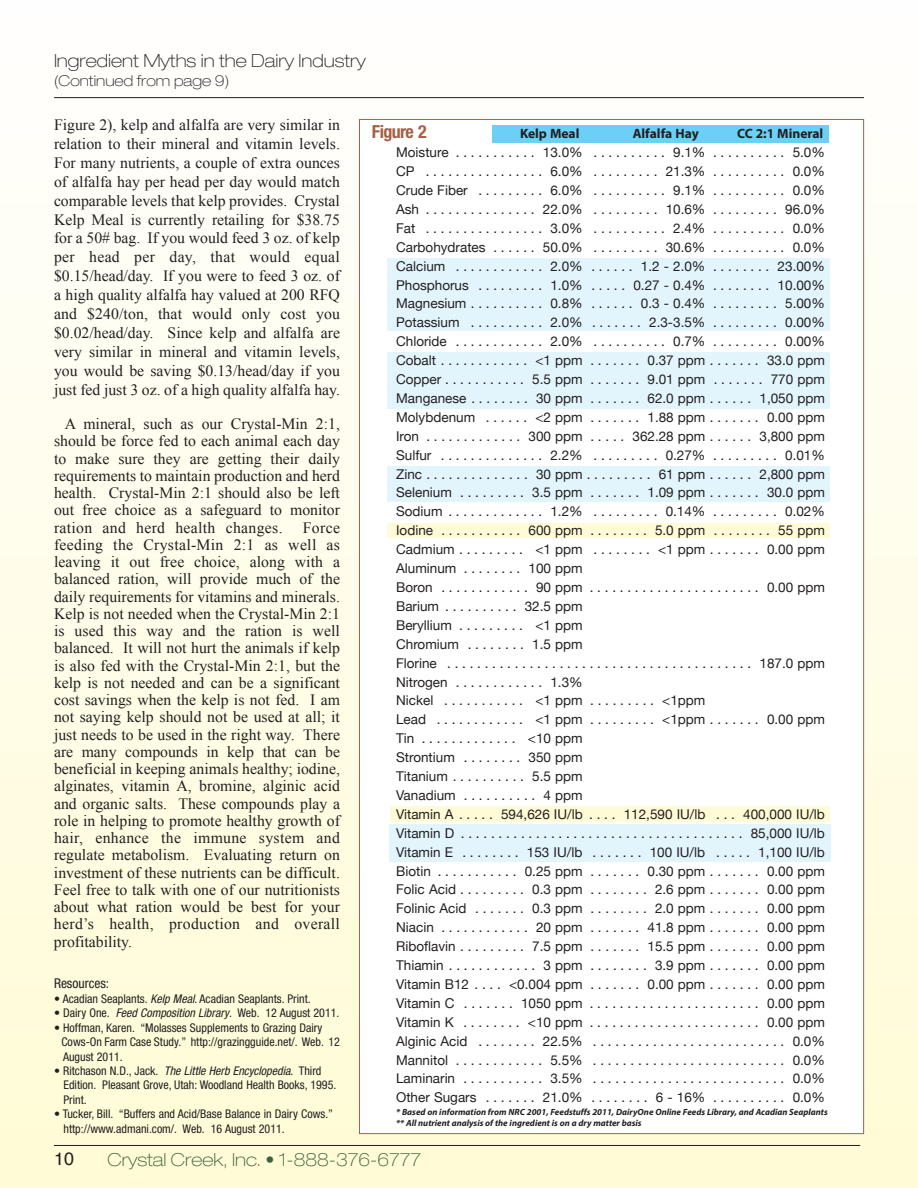
<style>
.page{position:relative;width:918px;height:1188px;background:#fff}
.page>*{position:absolute;margin:0;border:0;box-sizing:border-box;transform-origin:0 0}
.t1{font:100 expanded 18px "Helvetica Neue";color:#231f20}
.t2{font:100 expanded 18px "Helvetica Neue";color:#38633c}
.t3{font:700 condensed 18px "Helvetica Neue";letter-spacing:-.035em;color:#a75f47}
.t4{font:18px "Helvetica";color:#231f20}
.t5{font:15.75px/17.2px "Times New Roman";color:#231f20;text-align:justify}
.t6{font:100 expanded 15px "Helvetica Neue";color:#231f20}
.t7{font:13.5px/18.9px "Helvetica Neue";color:#231f20}
.t8{font:700 13.5px "Myriad Pro";color:#231f20}
.t9{font:condensed 13.5px "Helvetica Neue";color:#231f20}
.t10{font:condensed 12px/14.4px "Helvetica Neue";color:#231f20}
.t11{font:italic 700 9px/10.8px "Myriad Pro";color:#231f20}
.s1{font-style:italic}
</style>
<div class="page">
<div style="left:0;top:0;width:918px;height:1188px;background:linear-gradient(to bottom,#fffefd,#fffbd5)"></div>
<hr style="left:54px;top:97px;width:810px;height:1px;background:#231f20">
<hr style="left:54px;top:1145px;width:806px;height:1px;background:#231f20">
<div style="left:360px;top:120px;width:503px;height:1013px;background:#fff"></div>
<div style="left:492px;top:125px;width:337px;height:17px;background:#6bcff6"></div>
<div style="left:388px;top:523px;width:442px;height:15px;background:#fffbd6"></div>
<div style="left:390px;top:806px;width:440px;height:16px;background:#fffbd6"></div>
<div style="left:389px;top:824px;width:441px;height:38px;background:#e2f4fc"></div>
<div style="left:388px;top:466px;width:442px;height:36px;background:#e2f4fc"></div>
<div style="left:388px;top:352px;width:442px;height:57px;background:#e2f4fc"></div>
<div style="left:388px;top:259px;width:442px;height:72px;background:#e2f4fc"></div>
<h1 class="t1" style="left:54px;top:54px;width:313px">Ingredient Myths in the Dairy Industry</h1>
<p class="t6" style="left:54px;top:76px;width:177px">(Continued from page 9)</p>
<p class="t5" style="left:54px;top:115px;width:288px;line-height:18.9px">Figure 2), kelp and alfalfa are very similar in relation to their mineral and vitamin levels.<br>For many nutrients, a couple of extra ounces of alfalfa hay per head per day would match comparable levels that kelp provides. Crystal Kelp Meal is currently retailing for $38.75 for a 50# bag. If you would feed 3 oz. of kelp per head per day, that would equal $0.15/head/day. If you were to feed 3 oz. of a high quality alfalfa hay valued at 200 RFQ and $240/ton, that would only cost you $0.02/head/day. Since kelp and alfalfa are very similar in mineral and vitamin levels, you would be saving $0.13/head/day if you just fed just 3 oz. of a high quality alfalfa hay.</p>
<p class="t5" style="left:54px;top:415px;width:288px;text-indent:11px">A mineral, such as our Crystal-Min 2:1, should be force fed to each animal each day to make sure they are getting their daily requirements to maintain production and herd health. Crystal-Min 2:1 should also be left out free choice as a safeguard to monitor ration and herd health changes.</p>
<h1 class="t3" style="left:372px;top:125px;width:57px">Figure 2</h1>
<p class="t8" style="left:520px;top:129px;width:61px">Kelp Meal</p>
<p class="t8" style="left:633px;top:129px;width:68px">Alfalfa Hay</p>
<p class="t8" style="left:737px;top:129px;width:88px">CC 2:1 Mineral</p>
<p class="t7" style="left:396px;top:143px;width:430px">Moisture . . . . . . . . . . . 13.0% . . . . . . . . . . 9.1% . . . . . . . . . . 5.0% CP . . . . . . . . . . . . . . . . 6.0% . . . . . . . . . 21.3% . . . . . . . . . . 0.0% Crude Fiber . . . . . . . . . 6.0% . . . . . . . . . . 9.1% . . . . . . . . . . 0.0% Ash . . . . . . . . . . . . . . . 22.0% . . . . . . . . . 10.6% . . . . . . . . . 96.0% Fat . . . . . . . . . . . . . . . . 3.0% . . . . . . . . . . 2.4% . . . . . . . . . . 0.0% Carbohydrates . . . . . . 50.0% . . . . . . . . . 30.6% . . . . . . . . . . 0.0% Calcium . . . . . . . . . . . . 2.0% . . . . . . 1.2 - 2.0% . . . . . . . . 23.00% Phosphorus . . . . . . . . . 1.0% . . . . . 0.27 - 0.4% . . . . . . . . 10.00% Magnesium . . . . . . . . . . 0.8% . . . . . . 0.3 - 0.4% . . . . . . . . . 5.00% Potassium . . . . . . . . . . 2.0% . . . . . . . 2.3-3.5% . . . . . . . . . 0.00% Chloride . . . . . . . . . . . . 2.0% . . . . . . . . . . 0.7% . . . . . . . . . 0.00% Cobalt . . . . . . . . . . . . &lt;1 ppm . . . . . . . 0.37 ppm . . . . . . . 33.0 ppm Copper . . . . . . . . . . . 5.5 ppm . . . . . . . 9.01 ppm . . . . . . . 770 ppm Manganese . . . . . . . . 30 ppm . . . . . . . 62.0 ppm . . . . . . 1,050 ppm Molybdenum . . . . . . &lt;2 ppm . . . . . . . 1.88 ppm . . . . . . . 0.00 ppm Iron . . . . . . . . . . . . . 300 ppm . . . . . 362.28 ppm . . . . . . 3,800 ppm Sulfur . . . . . . . . . . . . . . 2.2% . . . . . . . . . 0.27% . . . . . . . . . 0.01% Zinc . . . . . . . . . . . . . . 30 ppm . . . . . . . . . 61 ppm . . . . . . 2,800 ppm Selenium . . . . . . . . . 3.5 ppm . . . . . . . 1.09 ppm . . . . . . . 30.0 ppm Sodium . . . . . . . . . . . . . 1.2% . . . . . . . . . 0.14% . . . . . . . . . 0.02% Iodine . . . . . . . . . . . 600 ppm . . . . . . . . 5.0 ppm . . . . . . . . 55 ppm Cadmium . . . . . . . . . &lt;1 ppm . . . . . . . . &lt;1 ppm . . . . . . . 0.00 ppm Aluminum . . . . . . . . 100 ppm<br>Boron . . . . . . . . . . . . 90 ppm . . . . . . . . . . . . . . . . . . . . . . . 0.00 ppm Barium . . . . . . . . . . 32.5 ppm<br>Beryllium . . . . . . . . . &lt;1 ppm<br>Chromium . . . . . . . . 1.5 ppm<br>Florine . . . . . . . . . . . . . . . . . . . . . . . . . . . . . . . . . . . . . . . . . 187.0 ppm Nitrogen . . . . . . . . . . . . 1.3%<br>Nickel . . . . . . . . . . . &lt;1 ppm . . . . . . . . . &lt;1ppm<br>Lead . . . . . . . . . . . . &lt;1 ppm . . . . . . . . . &lt;1ppm . . . . . . . 0.00 ppm Tin . . . . . . . . . . . . . &lt;10 ppm<br>Strontium . . . . . . . . 350 ppm<br>Titanium . . . . . . . . . . 5.5 ppm<br>Vanadium . . . . . . . . . . 4 ppm<br>Vitamin A . . . . . 594,626 IU/lb . . . . 112,590 IU/lb . . . 400,000 IU/lb Vitamin D . . . . . . . . . . . . . . . . . . . . . . . . . . . . . . . . . . . . . . 85,000 IU/lb Vitamin E . . . . . . . . 153 IU/lb . . . . . . . 100 IU/lb . . . . . 1,100 IU/lb Biotin . . . . . . . . . . . 0.25 ppm . . . . . . . 0.30 ppm . . . . . . . 0.00 ppm Folic Acid . . . . . . . . . 0.3 ppm . . . . . . . . 2.6 ppm . . . . . . . 0.00 ppm Folinic Acid . . . . . . . 0.3 ppm . . . . . . . . 2.0 ppm . . . . . . . 0.00 ppm Niacin . . . . . . . . . . . . 20 ppm . . . . . . . 41.8 ppm . . . . . . . 0.00 ppm Riboflavin . . . . . . . . . 7.5 ppm . . . . . . . 15.5 ppm . . . . . . . 0.00 ppm Thiamin . . . . . . . . . . . . 3 ppm . . . . . . . . 3.9 ppm . . . . . . . 0.00 ppm Vitamin B12 . . . . &lt;0.004 ppm . . . . . . . 0.00 ppm . . . . . . . 0.00 ppm Vitamin C . . . . . . . 1050 ppm . . . . . . . . . . . . . . . . . . . . . . . 0.00 ppm Vitamin K . . . . . . . . &lt;10 ppm . . . . . . . . . . . . . . . . . . . . . . . 0.00 ppm Alginic Acid . . . . . . . . 22.5% . . . . . . . . . . . . . . . . . . . . . . . . . . 0.0% Mannitol . . . . . . . . . . . . 5.5% . . . . . . . . . . . . . . . . . . . . . . . . . . 0.0% Laminarin . . . . . . . . . . . 3.5% . . . . . . . . . . . . . . . . . . . . . . . . . . 0.0% Other Sugars . . . . . . . 21.0% . . . . . . . . 6 - 16% . . . . . . . . . . 0.0%</p>
<p class="t11" style="left:396px;top:1107px;width:433px">* Based on information from NRC 2001, Feedstuffs 2011, DairyOne Online Feeds Library, and Acadian Seaplants ** All nutrient analysis of the ingredient is on a dry matter basis</p>
<p class="t5" style="left:54px;top:519px;width:288px;text-indent:249px">Force feeding the Crystal-Min 2:1 as well as leaving it out free choice, along with a balanced ration, will provide much of the daily requirements for vitamins and minerals.<br>Kelp is not needed when the Crystal-Min 2:1 is used this way and the ration is well balanced. It will not hurt the animals if kelp is also fed with the Crystal-Min 2:1, but the kelp is not needed and can be a significant cost savings when the kelp is not fed. I am not saying kelp should not be used at all; it just needs to be used in the right way. There are many compounds in kelp that can be beneficial in keeping animals healthy; iodine, alginates, vitamin A, bromine, alginic acid and organic salts. These compounds play a role in helping to promote healthy growth of hair, enhance the immune system and regulate metabolism. Evaluating return on investment of these nutrients can be difficult.<br>Feel free to talk with one of our nutritionists about what ration would be best for your herd’s health, production and overall profitability.</p>
<p class="t9" style="left:54px;top:978px;width:57px">Resources:</p>
<p class="t10" style="left:54px;top:993px;width:258px">• Acadian Seaplants. <span class="s1">Kelp Meal</span>. Acadian Seaplants. Print.</p>
<p class="t10" style="left:54px;top:1007px;width:287px">• Dairy One. <span class="s1">Feed Composition Library</span>. Web. 12 August 2011.</p>
<p class="t10" style="left:61px;top:1021px;width:280px;text-indent:-7px">• Hoffman, Karen. “Molasses Supplements to Grazing Dairy<br>Cows-On Farm Case Study.” http://grazingguide.net/. Web. 12<br>August 2011.</p>
<p class="t10" style="left:64px;top:1065px;width:274px;text-indent:-10px">• Ritchason N.D., Jack. <span class="s1">The Little Herb Encyclopedia</span>. Third<br>Edition. Pleasant Grove, Utah: Woodland Health Books, 1995.<br>Print.</p>
<p class="t10" style="left:64px;top:1108px;width:271px;text-indent:-10px">• Tucker, Bill. “Buffers and Acid/Base Balance in Dairy Cows.” http://www.admani.com/. Web. 16 August 2011.</p>
<h1 class="t4" style="left:54px;top:1151px;width:22px">10</h1>
<h1 class="t2" style="left:108px;top:1153px;width:315px">Crystal Creek, Inc. • 1-888-376-6777</h1>
</div>
